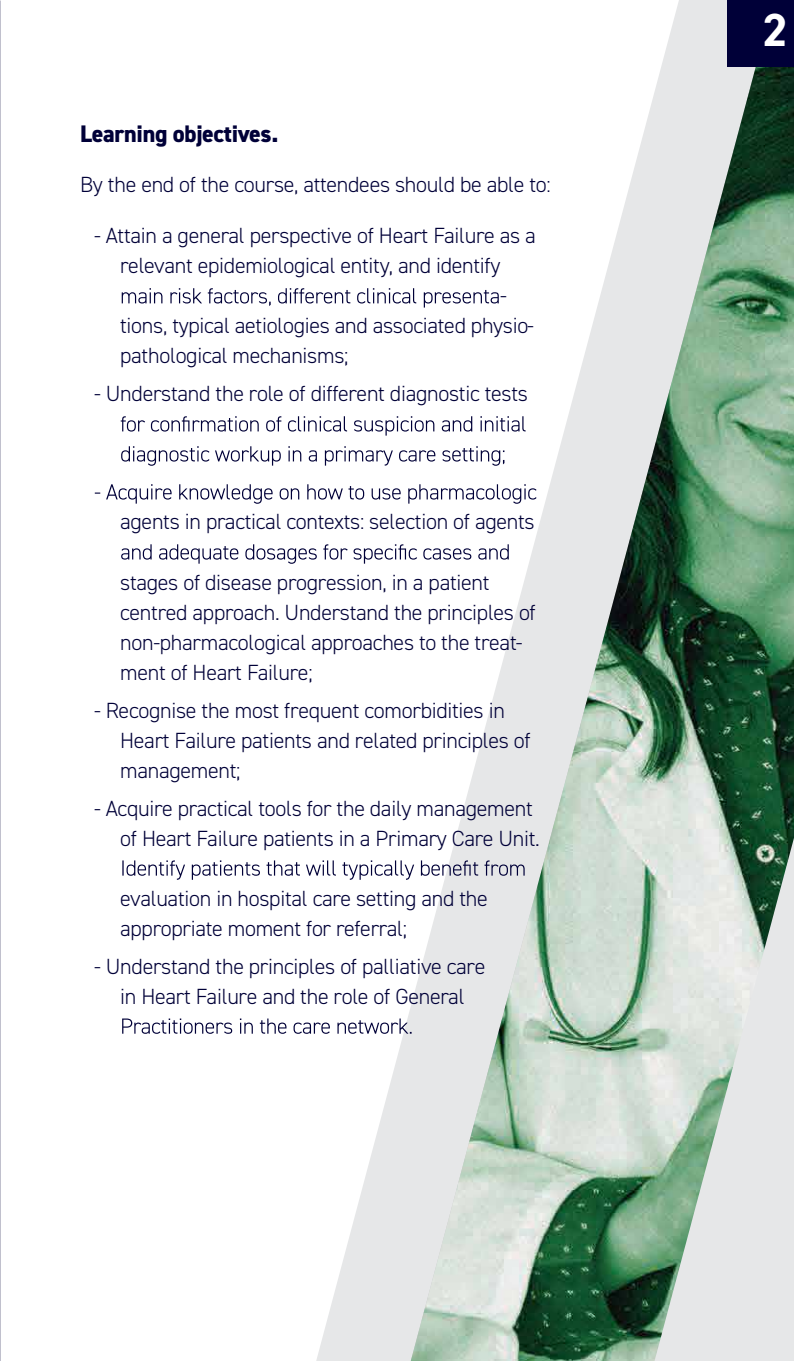
<style>
.page{position:relative;width:794px;height:1361px;background:#fff}
.page>*{position:absolute;margin:0;border:0;box-sizing:border-box;transform-origin:0 0}
.t1{font:700 46.6px "DIN2014";color:#fff}
.t2{font:800 24px "DIN2014";letter-spacing:-.015em;color:#000038}
.t3{font:300 22px/30px "DIN2014";letter-spacing:-.015em;color:#000038}
</style>
<div class="page">
<svg style="left:316px;top:1007px;width:95px;height:354px;fill:#e6e7e8"></svg>
<img style="left:411px;top:0;width:383px;height:1361px">
<svg style="left:654px;top:838px;width:140px;height:523px;background:#ccd6d0"></svg>
<svg style="left:122px;top:288px;width:377px;height:19px"></svg>
<svg style="left:121px;top:416px;width:404px;height:20px"></svg>
<svg style="left:121px;top:446px;width:383px;height:20px"></svg>
<svg style="left:95px;top:484px;width:441px;height:20px"></svg>
<svg style="left:121px;top:544px;width:388px;height:20px"></svg>
<svg style="left:122px;top:860px;width:402px;height:20px"></svg>
<svg style="left:122px;top:1018px;width:289px;height:16px"></svg>
<div style="left:728px;top:0;width:66px;height:66px;background:#000038"></div>
<p class="t2" style="left:80px;top:117px;width:200px">Learning objectives.</p>
<p class="t3" style="left:80px;top:170px;width:472px">By the end of the course, attendees should be able to:</p>
<p class="t3" style="left:94px;top:221px;width:443px">- Attain a general perspective of Heart Failure as a</p>
<p class="t3" style="left:120px;top:251px;width:382px">relevant epidemiological entity, and identify</p>
<p class="t3" style="left:500px;top:281px;width:8px">-</p>
<p class="t3" style="left:120px;top:311px;width:415px">tions, typical aetiologies and associated physio-</p>
<p class="t3" style="left:120px;top:341px;width:230px">pathological mechanisms;</p>
<p class="t3" style="left:94px;top:379px;width:435px">- Understand the role of different diagnostic tests</p>
<p class="t3" style="left:120px;top:507px;width:416px">agents in practical contexts: selection of agents</p>
<p class="t3" style="left:120px;top:567px;width:417px">stages of disease progression, in a patient centred approach. Understand the principles of non-pharmacological approaches to the treat&shy;ment of Heart Failure;</p>
<p class="t3" style="left:120px;top:695px;width:412px;text-indent:-26px">- Recognise the most frequent comorbidities in<br>Heart Failure patients and related principles of management;</p>
<p class="t3" style="left:120px;top:793px;width:421px;text-indent:-26px">- Acquire practical tools for the daily management of Heart Failure patients in a Primary Care Unit.</p>
<p class="t3" style="left:120px;top:883px;width:369px">evaluation in hospital care setting and the appropriate moment for referral;</p>
<p class="t3" style="left:94px;top:951px;width:393px;text-align:center">- Understand the principles of palliative care in Heart Failure and the role of General</p>
<h1 class="t1" style="left:762px;top:-1px;width:27px">2</h1>
</div>
